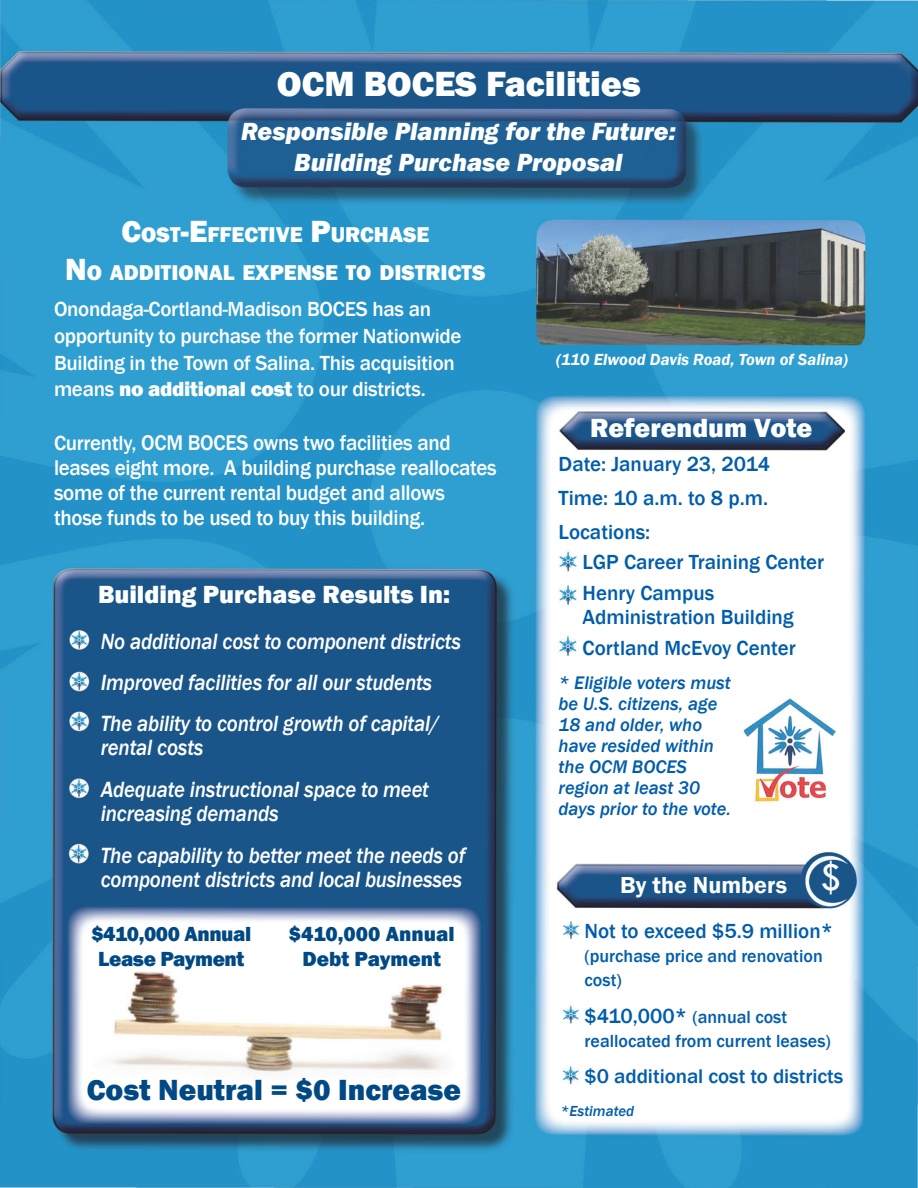
<style>
.page{position:relative;width:918px;height:1188px;background:#fff}
.page>*{position:absolute;margin:0;border:0;box-sizing:border-box;transform-origin:0 0}
.t1{font:40.95px "Tw Cen";color:#fff}
.t2{font:800 36px "Franklin Gothic";color:#fff}
.t3{font:800 30px "Franklin Gothic";color:#014984}
.t4{font:800 27px "Franklin Gothic";color:#fff}
.t5{font:italic 800 25.5px/31.5px "Franklin Gothic";color:#fff;text-align:center}
.t6{font:800 25.5px "Franklin Gothic";color:#fff}
.t7{font:600 23.7px "Franklin Gothic";color:#fff}
.t8{font:italic 500 22.65px/41.1px "Franklin Gothic";letter-spacing:-.01em;color:#fff;scale:.93 1}
.t9{font:800 22.05px/37.8px "Franklin Gothic";color:#fff}
.t10{font:500 21.9px/25.2px "Franklin Gothic";letter-spacing:-.015em;color:#fff;scale:.96 1}
.t11{font:500 21px/26.7px "Franklin Gothic";letter-spacing:-.015em;color:#fff}
.t12{font:500 21px/33.8px "Franklin Gothic";color:#015dab}
.t13{font:800 21px/25.2px "Franklin Gothic";letter-spacing:-.02em;color:#014984;text-align:center}
.t14{font:800 21px/25.2px "Franklin Gothic";color:#014984;text-align:center}
.t15{font:500 20.4px "Franklin Gothic";letter-spacing:-.005em;color:#015dab}
.t16{font:italic 500 18.75px/21px "Franklin Gothic";color:#015dab}
.t17{font:500 18px/24px "Franklin Gothic";color:#015dab}
.t18{font:italic 600 16.5px "Franklin Gothic";color:#fff}
.t19{font:italic 500 15px "Franklin Gothic";color:#015dab}
.s1{font-size:31.5px}
.s2{font-weight:800}
.s3{font-size:21px}
</style>
<div class="page">
<img style="left:0;top:0;width:918px;height:1188px">
<svg style="left:68px;top:649px;width:25px;height:1px"></svg>
<svg style="left:68px;top:690px;width:22px;height:1px"></svg>
<svg style="left:68px;top:731px;width:25px;height:1px"></svg>
<svg style="left:68px;top:797px;width:25px;height:1px"></svg>
<svg style="left:68px;top:863px;width:25px;height:1px"></svg>
<svg style="left:558px;top:914px;width:18px;height:1px"></svg>
<svg style="left:585px;top:914px;width:18px;height:1px"></svg>
<h2 class="t2" style="left:277px;top:61px;width:366px">OCM BOCES Facilities</h2>
<p class="t5" style="left:241px;top:116px;width:436px">Responsible Planning for the Future:<br>Building Purchase Proposal</p>
<p class="t9" style="left:65px;top:215px;width:364px;text-indent:56px"><span class="s1">C</span>OST<span class="s1">-E</span>FFECTIVE <span class="s1">P</span>URCHASE<br><span class="s1">N</span>O ADDITIONAL EXPEN</p>
<p class="t9" style="left:312px;top:253px;width:175px">SE TO DISTRICTS</p>
<p class="t11" style="left:54px;top:296px;width:409px">Onondaga-Cortland-Madison BOCES has an opportunity to purchase the former Nationwide Building in the Town of Salina. This acquisition means <span class="s2">no additional cost</span> to our districts.</p>
<p class="t10" style="left:54px;top:430px;width:463px"><span class="s3">Currently,</span> OCM BOCES owns two facilities and leases eight more. A building purchase reallocates some of the current rental budget and allows those funds to be used to buy this building.</p>
<p class="t6" style="left:98px;top:578px;width:354px">Building Purchase Results In:</p>
<p class="t8" style="left:101px;top:621px;width:389px">No additional cost to component districts<br>Improved facilities for all our students<br>The ability to control growth of capital/</p>
<p class="t8" style="left:101px;top:727px;width:354px;line-height:41.7px">rental costs<br>Adequate instructional space to meet</p>
<p class="t8" style="left:101px;top:793px;width:394px;line-height:41.7px">increasing demands<br>The capability to better meet the needs of</p>
<p class="t8" style="left:101px;top:859px;width:390px">component districts and local businesses</p>
<p class="t13" style="left:91px;top:921px;width:161px">$410,000 Annual<br>Lease Payment</p>
<p class="t14" style="left:289px;top:922px;width:167px">$410,000 Annual<br>Debt Payment</p>
<h3 class="t3" style="left:87px;top:1070px;width:376px">Cost Neutral = $0 Increase</h3>
<p class="t18" style="left:556px;top:349px;width:293px">(110 Elwood Davis Road, Town of Salina)</p>
<p class="t4" style="left:590px;top:411px;width:224px">Referendum Vote</p>
<p class="t12" style="left:559px;top:448px;width:213px;text-align:justify">Date: January 23, 2014<br>Time: 10 a.m. to 8 p.m.<br>Locations:</p>
<p class="t12" style="left:583px;top:547px;width:243px;line-height:30.8px">LGP Career Training Center<br>Henry Campus</p>
<p class="t12" style="left:583px;top:602px;width:215px;line-height:30.8px">Administration Building<br>Cortland McEvoy Center</p>
<p class="t16" style="left:559px;top:672px;width:174px">* Eligible voters must be U.S. citizens, age<br>18 and older, who have resided within the OCM BOCES region at least 30 days prior to the vote.</p>
<h1 class="t1" style="left:820px;top:852px;width:24px">$</h1>
<p class="t7" style="left:620px;top:870px;width:168px">By the Numbers</p>
<p class="t12" style="left:585px;top:914px;width:250px">Not to exceed $5.9 million*</p>
<p class="t17" style="left:585px;top:944px;width:240px">(purchase price and renovation cost)</p>
<p class="t17" style="left:585px;top:1005px;width:248px"><span class="s3">$410,000*</span> (annual cost reallocated from current leases)</p>
<p class="t15" style="left:585px;top:1064px;width:260px">$0 additional cost to districts</p>
<p class="t19" style="left:561px;top:1102px;width:75px">*Estimated</p>
</div>
